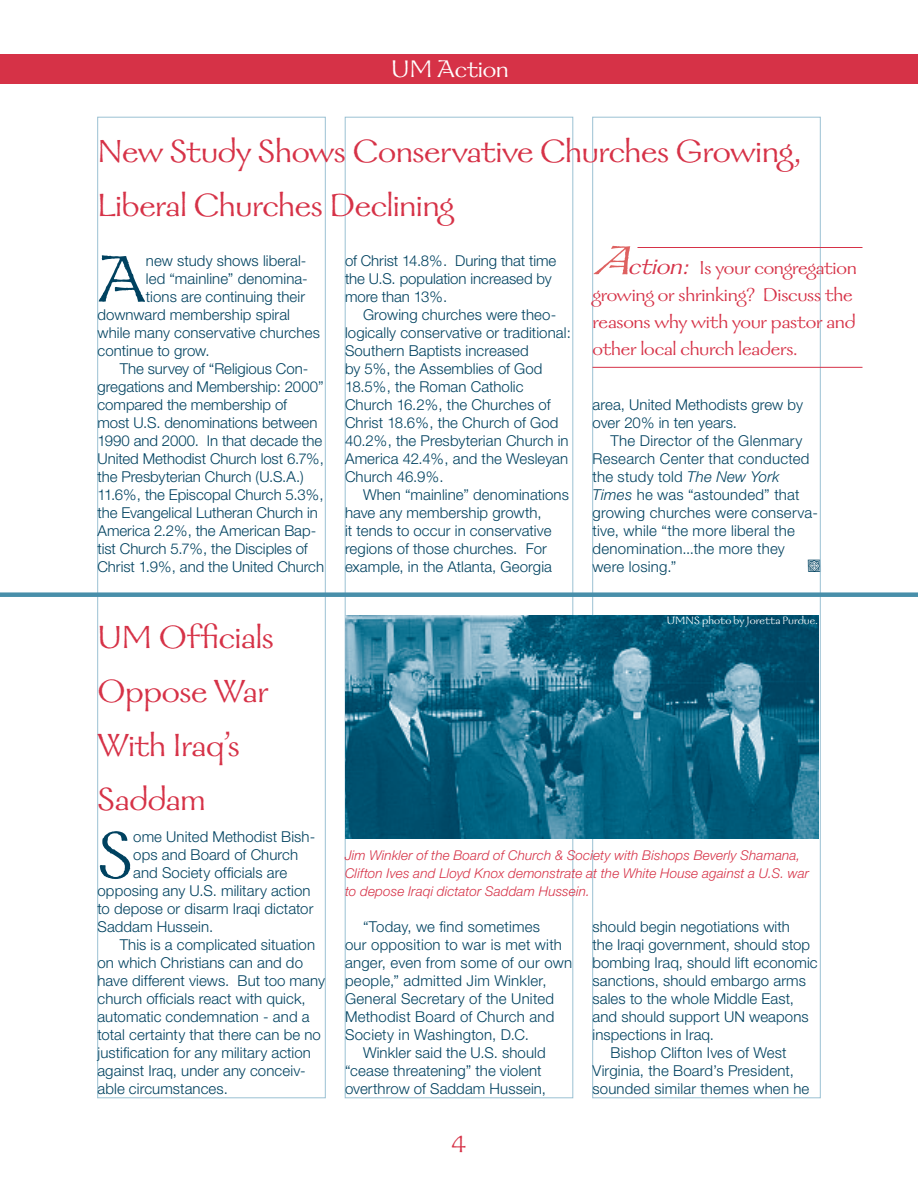
<style>
.page{position:relative;width:918px;height:1188px;background:#fff}
.page>*{position:absolute;margin:0;border:0;box-sizing:border-box;transform-origin:0 0}
.t1{font:73.5px "Galahad";color:#004260}
.t2{font:36px/54px "Galahad";letter-spacing:-.01em;color:#d63247}
.t3{font:27px "Galahad";letter-spacing:-.01em;color:#fff}
.t4{font:27px "Galahad";color:#d63247}
.t5{font:21px/27px "Galahad";letter-spacing:-.01em;color:#d63247}
.t6{font:300 15px/18px "Helvetica Neue";letter-spacing:.005em;color:#004260}
.t7{font:italic 300 13.5px/18px "Helvetica Neue";letter-spacing:.01em;color:#d63247}
.t8{font:12px "Galahad";letter-spacing:.01em;color:#fff}
.s1{font-style:italic;font-size:45px;color:#de6160}
.s2{font-style:italic;font-size:27px}
.s3{font-style:italic}
</style>
<div class="page">
<div style="left:98px;top:117px;width:228px;height:981px;border:1px solid #9bc1d3"></div>
<div style="left:0;top:54px;width:918px;height:30px;background:#d63247"></div>
<img style="left:345px;top:615px;width:474px;height:223px">
<div style="left:0;top:592px;width:918px;height:5px;background:#488faa"></div>
<hr style="left:638px;top:247px;width:224px;height:1px;background:#d63247">
<hr style="left:592px;top:367px;width:270px;height:1px;background:#d63247">
<svg style="left:819px;top:559px;width:2px;height:13px"></svg>
<h3 class="t3" style="left:391px;top:56px;width:119px">UM Action</h3>
<h2 class="t2" style="left:98px;top:125px;width:705px">New Study Shows Conservative Churches Growing,<br>Liberal Churches Declining</h2>
<p class="t6" style="left:345px;top:251px;width:213px">of Christ 14.8%. During that time the U.S. population increased by more than 13%.</p>
<p class="t6" style="left:345px;top:305px;width:228px;text-indent:18px">Growing churches were theo&shy;logically conservative or traditional:<br>Southern Baptists increased<br>by 5%, the Assemblies of God<br>18.5%, the Roman Catholic<br>Church 16.2%, the Churches of<br>Christ 18.6%, the Church of God<br>40.2%, the Presbyterian Church in<br>America 42.4%, and the Wesleyan<br>Church 46.9%.</p>
<p class="t6" style="left:345px;top:485px;width:225px;text-indent:18px">When “mainline” denominations have any membership growth,<br>it tends to occur in conservative regions of those churches. For example, in the Atlanta, Georgia</p>
<h3 class="t5" style="left:592px;top:255px;width:266px"><span class="s1">A</span><span class="s2">ction:</span> Is your congregation growing or shrinking? Discuss the reasons why with your pastor and other local church leaders.</h3>
<h1 class="t1" style="left:98px;top:242px;width:50px">A</h1>
<p class="t6" style="left:146px;top:251px;width:162px">new study shows liberal-</p>
<p class="t6" style="left:146px;top:269px;width:163px">led “mainline” denomina-</p>
<p class="t6" style="left:146px;top:287px;width:161px">tions are continuing their</p>
<p class="t6" style="left:98px;top:305px;width:194px">downward membership spiral</p>
<p class="t6" style="left:98px;top:323px;width:224px">while many conservative churches</p>
<p class="t6" style="left:98px;top:341px;width:114px">continue to grow.</p>
<p class="t6" style="left:120px;top:359px;width:190px">The survey of “Religious Con-</p>
<p class="t6" style="left:98px;top:377px;width:228px">gregations and Membership: 2000”</p>
<p class="t6" style="left:98px;top:395px;width:191px">compared the membership of</p>
<p class="t6" style="left:98px;top:413px;width:221px">most U.S. denominations between</p>
<p class="t6" style="left:98px;top:431px;width:226px">1990 and 2000. In that decade the</p>
<p class="t6" style="left:98px;top:449px;width:228px">United Methodist Church lost 6.7%,</p>
<p class="t6" style="left:98px;top:467px;width:208px">the Presbyterian Church (U.S.A.)</p>
<p class="t6" style="left:98px;top:485px;width:228px">11.6%, the Episcopal Church 5.3%,</p>
<p class="t6" style="left:98px;top:503px;width:222px">the Evangelical Lutheran Church in</p>
<p class="t6" style="left:98px;top:521px;width:220px">America 2.2%, the American Bap-</p>
<p class="t6" style="left:98px;top:539px;width:212px">tist Church 5.7%, the Disciples of</p>
<p class="t6" style="left:98px;top:557px;width:228px">Christ 1.9%, and the United Church</p>
<p class="t6" style="left:592px;top:395px;width:212px">area, United Methodists grew by over 20% in ten years.</p>
<p class="t6" style="left:592px;top:431px;width:227px;text-indent:18px">The Director of the Glenmary<br>Research Center that conducted the study told <span class="s3">The New York<br>Times</span> he was “astounded” that growing churches were conserva&shy;tive, while “the more liberal the denomination...the more they were losing.”</p>
<h2 class="t2" style="left:98px;top:611px;width:178px">UM Officials<br>Oppose War<br>With Iraq’s<br>Saddam</h2>
<h1 class="t1" style="left:98px;top:818px;width:37px">S</h1>
<p class="t6" style="left:133px;top:827px;width:184px">ome United Methodist Bish-</p>
<p class="t6" style="left:133px;top:845px;width:166px">ops and Board of Church</p>
<p class="t6" style="left:133px;top:863px;width:156px">and Society officials are</p>
<p class="t6" style="left:98px;top:881px;width:215px">opposing any U.S. military action</p>
<p class="t6" style="left:98px;top:899px;width:217px">to depose or disarm Iraqi dictator</p>
<p class="t6" style="left:98px;top:917px;width:117px">Saddam Hussein.</p>
<p class="t6" style="left:120px;top:935px;width:197px">This is a complicated situation</p>
<p class="t6" style="left:98px;top:953px;width:207px">on which Christians can and do</p>
<p class="t6" style="left:98px;top:971px;width:229px">have different views. But too many</p>
<p class="t6" style="left:98px;top:989px;width:210px">church officials react with quick,</p>
<p class="t6" style="left:98px;top:1007px;width:214px">automatic condemnation - and a</p>
<p class="t6" style="left:98px;top:1025px;width:225px">total certainty that there can be no</p>
<p class="t6" style="left:98px;top:1043px;width:215px">justification for any military action</p>
<p class="t6" style="left:98px;top:1061px;width:210px">against Iraq, under any conceiv-</p>
<p class="t6" style="left:98px;top:1079px;width:132px">able circumstances.</p>
<p class="t8" style="left:667px;top:614px;width:152px">UMNS photo by Joretta Purdue.</p>
<p class="t7" style="left:345px;top:846px;width:466px">Jim Winkler of the Board of Church &amp; Society with Bishops Beverly Shamana,<br>Clifton Ives and Lloyd Knox demonstrate at the White House against a U.S. war to depose Iraqi dictator Saddam Hussein.</p>
<p class="t6" style="left:363px;top:917px;width:179px">“Today, we find sometimes</p>
<p class="t6" style="left:345px;top:935px;width:218px">our opposition to war is met with</p>
<p class="t6" style="left:345px;top:953px;width:229px">anger, even from some of our own</p>
<p class="t6" style="left:345px;top:971px;width:203px">people,” admitted Jim Winkler,</p>
<p class="t6" style="left:345px;top:989px;width:211px">General Secretary of the United</p>
<p class="t6" style="left:345px;top:1007px;width:211px">Methodist Board of Church and</p>
<p class="t6" style="left:345px;top:1025px;width:186px">Society in Washington, D.C.</p>
<p class="t6" style="left:363px;top:1043px;width:184px">Winkler said the U.S. should</p>
<p class="t6" style="left:345px;top:1061px;width:198px">“cease threatening” the violent</p>
<p class="t6" style="left:345px;top:1079px;width:202px">overthrow of Saddam Hussein,</p>
<h3 class="t4" style="left:452px;top:1130px;width:16px">4</h3>
<p class="t6" style="left:592px;top:917px;width:199px">should begin negotiations with</p>
<p class="t6" style="left:592px;top:935px;width:219px">the Iraqi government, should stop</p>
<p class="t6" style="left:592px;top:953px;width:227px">bombing Iraq, should lift economic</p>
<p class="t6" style="left:592px;top:971px;width:215px">sanctions, should embargo arms</p>
<p class="t6" style="left:592px;top:989px;width:203px">sales to the whole Middle East,</p>
<p class="t6" style="left:592px;top:1007px;width:218px">and should support UN weapons</p>
<p class="t6" style="left:592px;top:1025px;width:123px">inspections in Iraq.</p>
<p class="t6" style="left:610px;top:1043px;width:178px">Bishop Clifton Ives of West</p>
<p class="t6" style="left:592px;top:1061px;width:203px">Virginia, the Board’s President,</p>
<p class="t6" style="left:592px;top:1079px;width:218px">sounded similar themes when he</p>
</div>
